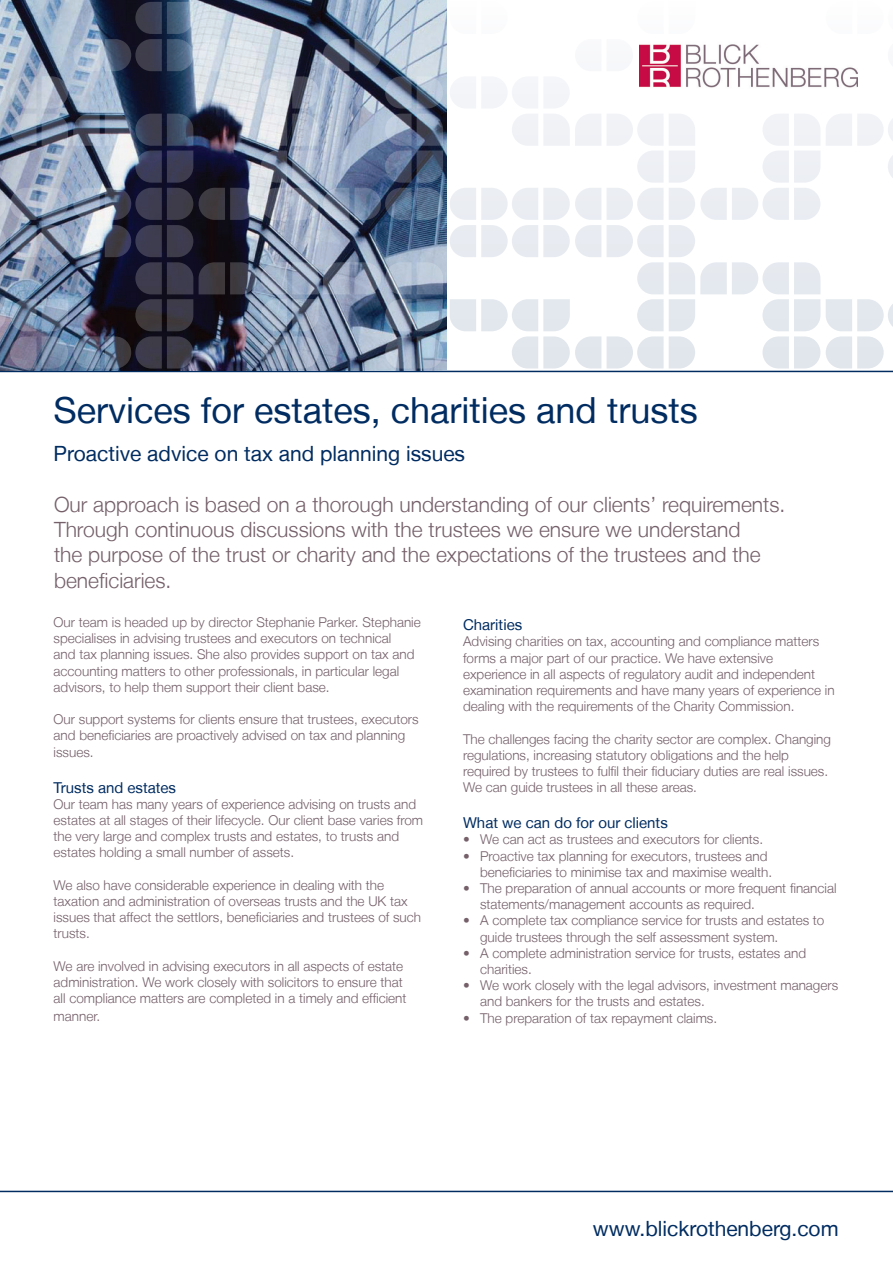
<style>
.page{position:relative;width:893px;height:1263px;background:#fff}
.page>*{position:absolute;margin:0;border:0;box-sizing:border-box;transform-origin:0 0}
.Heading{font:36px "Helvetica Neue LT";color:#002c61}
.t1{font:300 21px/25.2px "Helvetica Neue LT";color:#75606a}
.Heading-2{font:21px "Helvetica Neue LT";color:#002c61}
.Text{font:15px "Helvetica Neue LT";color:#002c61}
.Text-2{font:300 13.5px/16.2px "Helvetica Neue LT";color:#75606a}
</style>
<div class="page">
<hr style="left:0;top:371px;width:893px;height:1px;background:#002c61">
<img style="left:0;top:0;width:446px;height:370px">
<img style="left:0;top:2px;width:193px;height:367px">
<img style="left:199px;top:262px;width:244px;height:107px">
<img style="left:199px;top:39px;width:244px;height:181px">
<svg style="left:512px;top:44px;width:381px;height:325px"></svg>
<hr style="left:0;top:1191px;width:893px;height:1px;background:#002c61">
<p class="Heading" style="left:54px;top:389px;width:646px">Services for estates, charities and trusts</p>
<p class="Heading-2" style="left:54px;top:441px;width:413px">Proactive advice on tax and planning issues</p>
<p class="t1" style="left:54px;top:491px;width:733px">Our approach is based on a thorough understanding of our clients’ requirements.<br>Through continuous discussions with the trustees we ensure we understand<br>the purpose of the trust or charity and the expectations of the trustees and the beneficiaries.</p>
<p class="Text-2" style="left:54px;top:614px;width:369px">Our team is headed up by director Stephanie Parker. Stephanie specialises in advising trustees and executors on technical<br>and tax planning issues. She also provides support on tax and accounting matters to other professionals, in particular legal advisors, to help them support their client base.</p>
<p class="Text-2" style="left:54px;top:711px;width:367px">Our support systems for clients ensure that trustees, executors and beneficiaries are proactively advised on tax and planning issues.</p>
<p class="Text" style="left:54px;top:778px;width:124px">Trusts and estates</p>
<p class="Text-2" style="left:54px;top:795px;width:371px">Our team has many years of experience advising on trusts and estates at all stages of their lifecycle. Our client base varies from the very large and complex trusts and estates, to trusts and estates holding a small number of assets.</p>
<p class="Text-2" style="left:54px;top:876px;width:369px">We also have considerable experience in dealing with the taxation and administration of overseas trusts and the UK tax issues that affect the settlors, beneficiaries and trustees of such trusts.</p>
<p class="Text-2" style="left:54px;top:957px;width:354px">We are involved in advising executors in all aspects of estate administration. We work closely with solicitors to ensure that all compliance matters are completed in a timely and efficient</p>
<p class="Text-2" style="left:54px;top:1008px;width:48px">manner.</p>
<p class="Text" style="left:463px;top:616px;width:61px">Charities</p>
<p class="Text-2" style="left:463px;top:633px;width:373px">Advising charities on tax, accounting and compliance matters forms a major part of our practice. We have extensive experience in all aspects of regulatory audit and independent examination requirements and have many years of experience in dealing with the requirements of the Charity Commission.</p>
<p class="Text-2" style="left:463px;top:730px;width:369px">The challenges facing the charity sector are complex. Changing regulations, increasing statutory obligations and the help required by trustees to fulfil their fiduciary duties are real issues.<br>We can guide trustees in all these areas.</p>
<p class="Text" style="left:463px;top:814px;width:206px">What we can do for our clients</p>
<p class="Text-2" style="left:463px;top:831px;width:302px">• We can act as trustees and executors for clients.</p>
<p class="Text-2" style="left:480px;top:847px;width:294px;text-indent:-17px">• Proactive tax planning for executors, trustees and beneficiaries to minimise tax and maximise wealth.</p>
<p class="Text-2" style="left:480px;top:880px;width:358px;text-indent:-17px">• The preparation of annual accounts or more frequent financial statements/management accounts as required.</p>
<p class="Text-2" style="left:480px;top:912px;width:346px;text-indent:-17px">• A complete tax compliance service for trusts and estates to guide trustees through the self assessment system.</p>
<p class="Text-2" style="left:480px;top:944px;width:328px;text-indent:-17px">• A complete administration service for trusts, estates and charities.</p>
<p class="Text-2" style="left:480px;top:977px;width:360px;text-indent:-17px">• We work closely with the legal advisors, investment managers and bankers for the trusts and estates.</p>
<p class="Text-2" style="left:463px;top:1009px;width:256px">• The preparation of tax repayment claims.</p>
<p class="Heading-2" style="left:593px;top:1216px;width:247px">www.blickrothenberg.com</p>
</div>
